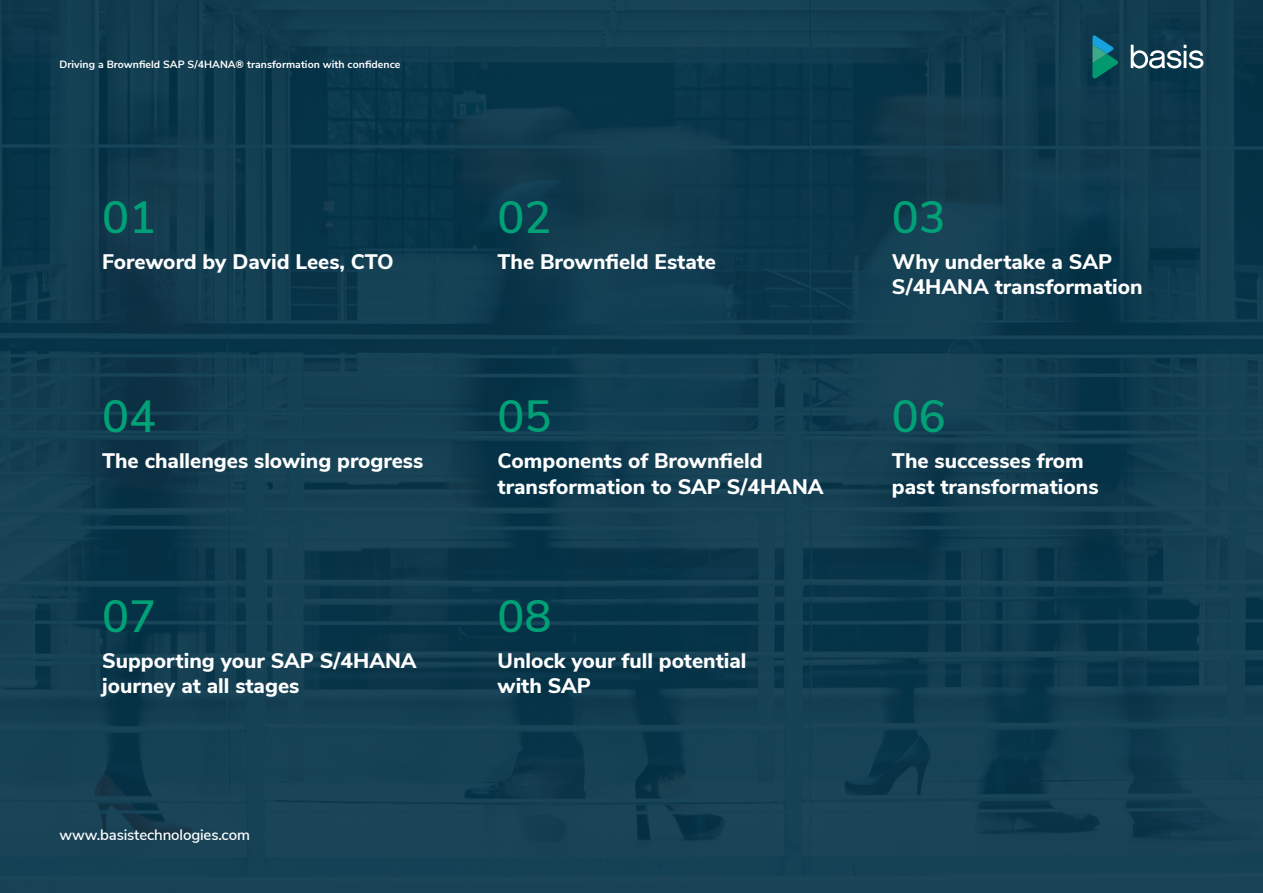
<style>
.page{position:relative;width:1263px;height:893px;background:#fff}
.page>*{position:absolute;margin:0;border:0;box-sizing:border-box;transform-origin:0 0}
.t1{font:600 45px "Nunito Sans";color:#00a176}
.t2{font:800 21px/25.2px "Nunito Sans";color:#fff}
.t3{font:600 15px "Nunito Sans";letter-spacing:-.01em;color:#fff}
.t4{font:700 10.5px "Nunito Sans";letter-spacing:.005em;color:#fff}
</style>
<div class="page">
<div style="left:0;top:0;width:1263px;height:893px;background:linear-gradient(to right,#113c4f,#113c50)"></div>
<svg style="left:1092px;top:35px;width:26px;height:43px"></svg>
<svg style="left:1131px;top:45px;width:72px;height:23px"></svg>
<p class="t4" style="left:60px;top:57px;width:342px">Driving a Brownfield SAP S/4HANA® transformation with confidence</p>
<p class="t1" style="left:102px;top:184px;width:55px">01</p>
<p class="t1" style="left:497px;top:184px;width:55px">02</p>
<p class="t1" style="left:892px;top:184px;width:55px">03</p>
<p class="t2" style="left:102px;top:247px;width:293px">Foreword by David Lees, CTO</p>
<p class="t2" style="left:497px;top:247px;width:220px">The Brownfield Estate</p>
<p class="t2" style="left:892px;top:247px;width:252px">Why undertake a SAP<br>S/4HANA transformation</p>
<p class="t1" style="left:102px;top:384px;width:55px">04</p>
<p class="t1" style="left:497px;top:384px;width:55px">05</p>
<p class="t1" style="left:892px;top:384px;width:55px">06</p>
<p class="t2" style="left:102px;top:447px;width:323px">The challenges slowing progress</p>
<p class="t2" style="left:497px;top:447px;width:328px">Components of Brownfield transformation to SAP S/4HANA</p>
<p class="t2" style="left:892px;top:447px;width:208px">The successes from past transformations</p>
<p class="t1" style="left:102px;top:584px;width:55px">07</p>
<p class="t1" style="left:497px;top:584px;width:55px">08</p>
<p class="t2" style="left:102px;top:647px;width:316px">Supporting your SAP S/4HANA journey at all stages</p>
<p class="t2" style="left:497px;top:647px;width:250px">Unlock your full potential with SAP</p>
<p class="t3" style="left:60px;top:824px;width:192px">www.basistechnologies.com</p>
</div>
